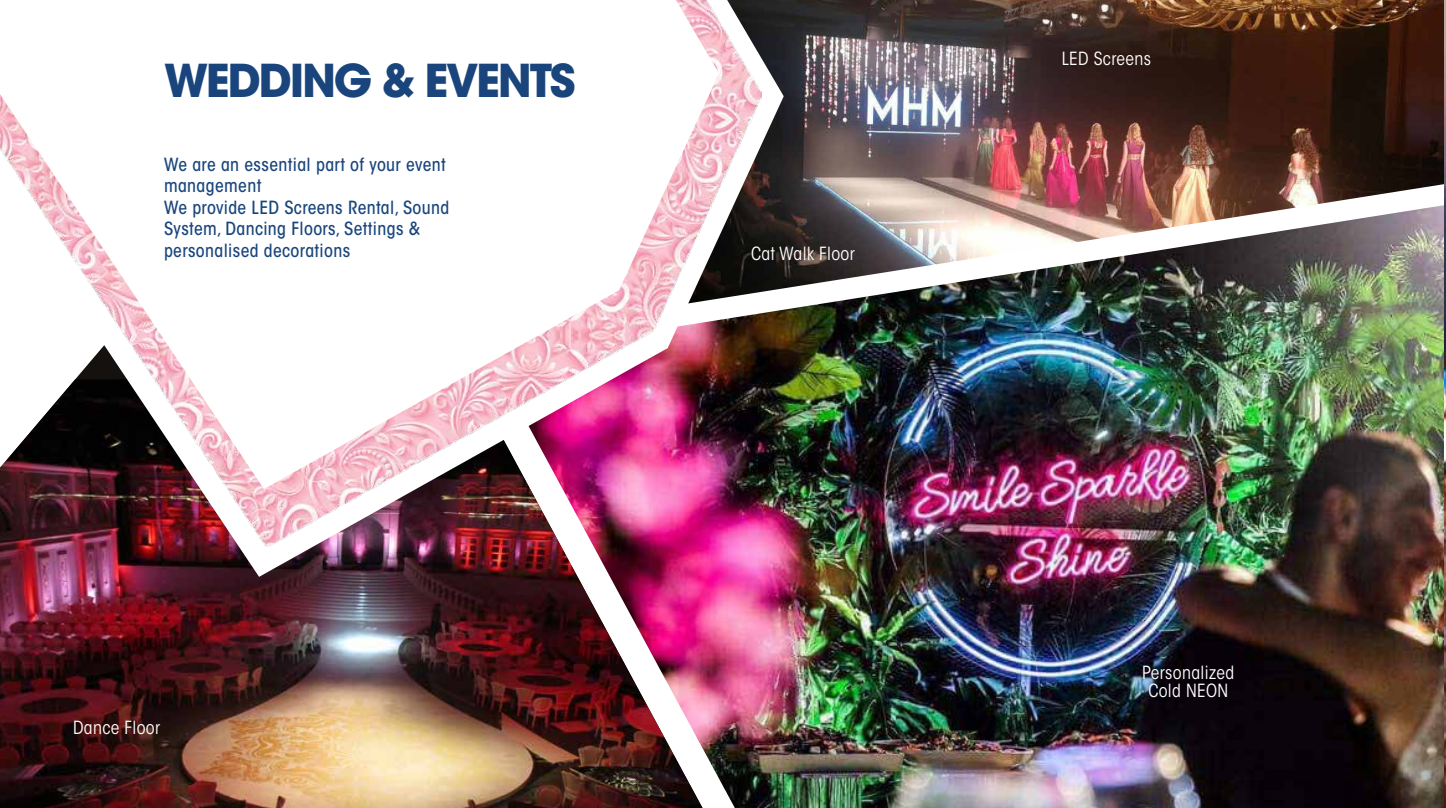
<style>
.page{position:relative;width:1446px;height:808px;background:#fff}
.page>*{position:absolute;margin:0;border:0;box-sizing:border-box;transform-origin:0 0}
.t1{font:700 45px "ITC Avant Garde Std";letter-spacing:-.05em;color:#19457c}
.t2{font:500 condensed 18px/21.6px "ITC Avant Garde Std";letter-spacing:.02em;color:#19457c}
.t3{font:condensed 18px/18.6px "ITC Avant Garde Std";letter-spacing:.02em;color:#fff;text-align:center}
</style>
<div class="page">
<img style="left:809px;top:0;width:635px;height:205px">
<img style="left:702px;top:205px;width:742px;height:603px">
<img style="left:0;top:607px;width:702px;height:201px">
<img style="left:0;top:0;width:809px;height:607px">
<img style="left:0;top:0;width:762px;height:546px">
<svg style="left:0;top:0;width:719px;height:489px"></svg>
<img style="left:1444px;top:0;width:2px;height:808px">
<h1 class="t1" style="left:164px;top:51px;width:413px">WEDDING &amp; EVENTS</h1>
<p class="t2" style="left:164px;top:153px;width:287px">We are an essential part of your event management<br>We provide LED Screens Rental, Sound<br>System, Dancing Floors, Settings &amp; personalised decorations</p>
<p class="t3" style="left:751px;top:244px;width:105px">Cat Walk Floor</p>
<p class="t3" style="left:73px;top:718px;width:89px">Dance Floor</p>
<p class="t3" style="left:1062px;top:50px;width:91px">LED Screens</p>
<p class="t3" style="left:1142px;top:663px;width:94px">Personalized<br>Cold NEON</p>
</div>
